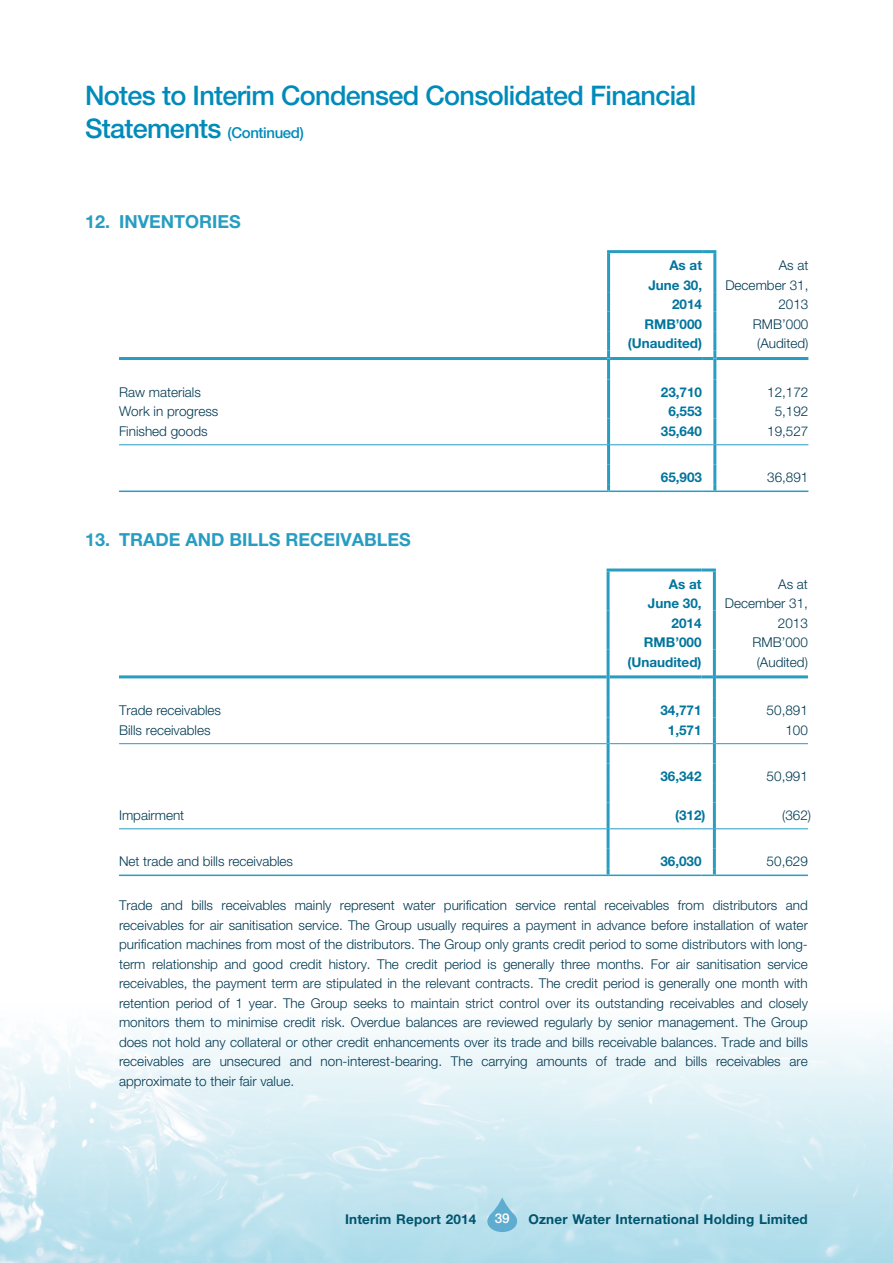
<style>
.page{position:relative;width:893px;height:1263px;background:#fff}
.page>*{position:absolute;margin:0;border:0;box-sizing:border-box;transform-origin:0 0}
.t1{font:500 27px "Helvetica Neue LT Std";letter-spacing:-.025em;color:#008bba}
.t2{font:700 18px "Helvetica Neue LT Std";color:#289dc2}
.t3{font:500 15px "Helvetica Neue LT Std";letter-spacing:-.025em;color:#008bba}
.t4{font:300 13.5px/19.5px "Helvetica Neue LT Std";color:#003952;text-align:right}
.t5{font:700 13.5px/19.5px "Helvetica Neue LT Std";color:#00759d;text-align:right}
.t6{font:700 13.5px "Helvetica Neue LT Std";letter-spacing:.01em;color:#00546d}
.t7{font:500 13.5px "Helvetica Neue LT Std";color:#fff}
.s1{font-size:27px}
</style>
<div class="page">
<img style="left:0;top:250px;width:893px;height:1013px">
<svg style="left:482px;top:1197px;width:40px;height:35px"></svg>
<hr style="left:119px;top:357px;width:488px;height:3px;background:#289dc2">
<hr style="left:610px;top:357px;width:92px;height:3px;background:#289dc2">
<hr style="left:716px;top:357px;width:92px;height:3px;background:#289dc2">
<hr style="left:119px;top:444px;width:488px;height:1px;background:#289dc2">
<hr style="left:610px;top:444px;width:92px;height:1px;background:#289dc2">
<hr style="left:716px;top:444px;width:92px;height:1px;background:#289dc2">
<hr style="left:119px;top:490px;width:490px;height:2px;background:#289dc2">
<hr style="left:609px;top:490px;width:93px;height:2px;background:#289dc2">
<hr style="left:715px;top:490px;width:93px;height:2px;background:#289dc2">
<hr style="left:607px;top:250px;width:95px;height:3px;background:#289dc2">
<hr style="left:702px;top:250px;width:14px;height:3px;background:#289dc2">
<hr style="left:607px;top:253px;width:3px;height:39px;background:#289dc2">
<hr style="left:607px;top:292px;width:3px;height:20px;background:#289dc2">
<hr style="left:607px;top:312px;width:3px;height:19px;background:#289dc2">
<hr style="left:607px;top:331px;width:3px;height:20px;background:#289dc2">
<svg style="left:607px;top:351px;width:3px;height:7px"></svg>
<hr style="left:607px;top:358px;width:3px;height:21px;background:#289dc2">
<hr style="left:607px;top:379px;width:3px;height:20px;background:#289dc2">
<hr style="left:607px;top:399px;width:3px;height:19px;background:#289dc2">
<hr style="left:607px;top:418px;width:3px;height:20px;background:#289dc2">
<svg style="left:607px;top:438px;width:3px;height:7px"></svg>
<hr style="left:607px;top:445px;width:3px;height:20px;background:#289dc2">
<hr style="left:607px;top:465px;width:3px;height:19px;background:#289dc2">
<svg style="left:607px;top:484px;width:3px;height:6px"></svg>
<hr style="left:713px;top:253px;width:3px;height:39px;background:#289dc2">
<hr style="left:713px;top:292px;width:3px;height:20px;background:#289dc2">
<hr style="left:713px;top:312px;width:3px;height:19px;background:#289dc2">
<hr style="left:713px;top:331px;width:3px;height:20px;background:#289dc2">
<svg style="left:702px;top:351px;width:14px;height:9px"></svg>
<hr style="left:713px;top:358px;width:3px;height:21px;background:#289dc2">
<hr style="left:713px;top:379px;width:3px;height:20px;background:#289dc2">
<hr style="left:713px;top:399px;width:3px;height:19px;background:#289dc2">
<hr style="left:713px;top:418px;width:3px;height:20px;background:#289dc2">
<svg style="left:702px;top:438px;width:14px;height:7px"></svg>
<hr style="left:713px;top:445px;width:3px;height:20px;background:#289dc2">
<hr style="left:713px;top:465px;width:3px;height:19px;background:#289dc2">
<svg style="left:702px;top:484px;width:14px;height:8px"></svg>
<hr style="left:119px;top:675px;width:488px;height:3px;background:#289dc2">
<hr style="left:610px;top:675px;width:92px;height:3px;background:#289dc2">
<hr style="left:716px;top:675px;width:92px;height:3px;background:#289dc2">
<hr style="left:119px;top:743px;width:488px;height:1px;background:#289dc2">
<hr style="left:610px;top:743px;width:92px;height:1px;background:#289dc2">
<hr style="left:716px;top:743px;width:92px;height:1px;background:#289dc2">
<hr style="left:119px;top:828px;width:488px;height:1px;background:#289dc2">
<hr style="left:610px;top:828px;width:92px;height:1px;background:#289dc2">
<hr style="left:716px;top:828px;width:92px;height:1px;background:#289dc2">
<hr style="left:119px;top:874px;width:489px;height:2px;background:#289dc2">
<hr style="left:608px;top:874px;width:94px;height:2px;background:#289dc2">
<hr style="left:714px;top:874px;width:94px;height:2px;background:#289dc2">
<hr style="left:607px;top:568px;width:95px;height:3px;background:#289dc2">
<hr style="left:702px;top:568px;width:14px;height:3px;background:#289dc2">
<hr style="left:607px;top:571px;width:3px;height:39px;background:#289dc2">
<hr style="left:607px;top:610px;width:3px;height:20px;background:#289dc2">
<hr style="left:607px;top:630px;width:3px;height:19px;background:#289dc2">
<hr style="left:607px;top:649px;width:3px;height:20px;background:#289dc2">
<svg style="left:607px;top:669px;width:3px;height:8px"></svg>
<hr style="left:607px;top:677px;width:3px;height:21px;background:#289dc2">
<hr style="left:607px;top:698px;width:3px;height:19px;background:#289dc2">
<hr style="left:607px;top:717px;width:3px;height:20px;background:#289dc2">
<svg style="left:607px;top:737px;width:3px;height:7px"></svg>
<hr style="left:607px;top:744px;width:3px;height:19px;background:#289dc2">
<hr style="left:607px;top:763px;width:3px;height:20px;background:#289dc2">
<hr style="left:607px;top:783px;width:3px;height:19px;background:#289dc2">
<hr style="left:607px;top:802px;width:3px;height:20px;background:#289dc2">
<svg style="left:607px;top:822px;width:3px;height:7px"></svg>
<hr style="left:607px;top:829px;width:3px;height:20px;background:#289dc2">
<hr style="left:607px;top:849px;width:3px;height:19px;background:#289dc2">
<svg style="left:607px;top:868px;width:3px;height:6px"></svg>
<hr style="left:713px;top:571px;width:3px;height:39px;background:#289dc2">
<hr style="left:713px;top:610px;width:3px;height:20px;background:#289dc2">
<hr style="left:713px;top:630px;width:3px;height:19px;background:#289dc2">
<hr style="left:713px;top:649px;width:3px;height:20px;background:#289dc2">
<svg style="left:702px;top:669px;width:14px;height:9px"></svg>
<hr style="left:713px;top:677px;width:3px;height:21px;background:#289dc2">
<hr style="left:713px;top:698px;width:3px;height:19px;background:#289dc2">
<hr style="left:713px;top:717px;width:3px;height:20px;background:#289dc2">
<svg style="left:702px;top:737px;width:14px;height:7px"></svg>
<hr style="left:713px;top:744px;width:3px;height:19px;background:#289dc2">
<hr style="left:713px;top:763px;width:3px;height:20px;background:#289dc2">
<hr style="left:713px;top:783px;width:3px;height:19px;background:#289dc2">
<hr style="left:713px;top:802px;width:3px;height:20px;background:#289dc2">
<svg style="left:702px;top:822px;width:14px;height:7px"></svg>
<hr style="left:713px;top:829px;width:3px;height:20px;background:#289dc2">
<hr style="left:713px;top:849px;width:3px;height:19px;background:#289dc2">
<svg style="left:702px;top:868px;width:14px;height:8px"></svg>
<h1 class="t1" style="left:85px;top:79px;width:613px">Notes to Interim Condensed Consolidated Financial</h1>
<p class="t3" style="left:85px;top:123px;width:220px"><span class="s1">Statements</span> (Continued)</p>
<p class="t2" style="left:85px;top:210px;width:157px">12. INVENTORIES</p>
<p class="t5" style="left:648px;top:255px;width:55px">As at<br>June 30,</p>
<p class="t4" style="left:725px;top:255px;width:85px">As at<br>December 31,</p>
<p class="t5" style="left:672px;top:294px;width:32px">2014</p>
<p class="t4" style="left:778px;top:294px;width:32px">2013</p>
<p class="t5" style="left:644px;top:314px;width:59px">RMB’000</p>
<p class="t4" style="left:753px;top:314px;width:57px">RMB’000</p>
<p class="t5" style="left:628px;top:333px;width:76px">(Unaudited)</p>
<p class="t4" style="left:757px;top:333px;width:53px">(Audited)</p>
<p class="t4" style="left:119px;top:382px;width:83px">Raw materials</p>
<p class="t5" style="left:661px;top:382px;width:43px">23,710</p>
<p class="t4" style="left:767px;top:382px;width:43px">12,172</p>
<p class="t4" style="left:119px;top:401px;width:101px">Work in progress</p>
<p class="t5" style="left:668px;top:401px;width:35px">6,553</p>
<p class="t4" style="left:775px;top:401px;width:35px">5,192</p>
<p class="t4" style="left:119px;top:421px;width:90px">Finished goods</p>
<p class="t5" style="left:661px;top:421px;width:43px">35,640</p>
<p class="t4" style="left:767px;top:421px;width:43px">19,527</p>
<p class="t5" style="left:661px;top:467px;width:43px">65,903</p>
<p class="t4" style="left:767px;top:467px;width:43px">36,891</p>
<p class="t2" style="left:85px;top:528px;width:327px">13. TRADE AND BILLS RECEIVABLES</p>
<p class="t5" style="left:648px;top:574px;width:55px">As at<br>June 30,</p>
<p class="t4" style="left:725px;top:574px;width:85px">As at<br>December 31,</p>
<p class="t5" style="left:672px;top:613px;width:32px">2014</p>
<p class="t4" style="left:778px;top:613px;width:32px">2013</p>
<p class="t5" style="left:644px;top:632px;width:59px">RMB’000</p>
<p class="t4" style="left:752px;top:632px;width:57px">RMB’000</p>
<p class="t5" style="left:627px;top:652px;width:76px">(Unaudited)</p>
<p class="t4" style="left:757px;top:652px;width:53px">(Audited)</p>
<p class="t4" style="left:119px;top:700px;width:104px">Trade receivables</p>
<p class="t5" style="left:660px;top:700px;width:43px">34,771</p>
<p class="t4" style="left:767px;top:700px;width:43px">50,891</p>
<p class="t4" style="left:119px;top:720px;width:93px">Bills receivables</p>
<p class="t5" style="left:668px;top:720px;width:35px">1,571</p>
<p class="t4" style="left:785px;top:720px;width:24px">100</p>
<p class="t5" style="left:660px;top:766px;width:43px">36,342</p>
<p class="t4" style="left:767px;top:766px;width:43px">50,991</p>
<p class="t4" style="left:119px;top:805px;width:67px">Impairment</p>
<p class="t5" style="left:675px;top:805px;width:32px">(312)</p>
<p class="t4" style="left:782px;top:805px;width:31px">(362)</p>
<p class="t4" style="left:119px;top:851px;width:176px">Net trade and bills receivables</p>
<p class="t5" style="left:660px;top:851px;width:43px">36,030</p>
<p class="t4" style="left:767px;top:851px;width:43px">50,629</p>
<p class="t4" style="left:119px;top:896px;width:690px;text-align:justify">Trade and bills receivables mainly represent water purification service rental receivables from distributors and receivables for air sanitisation service. The Group usually requires a payment in advance before installation of water purification machines from most of the distributors. The Group only grants credit period to some distributors with long&shy;term relationship and good credit history. The credit period is generally three months. For air sanitisation service receivables, the payment term are stipulated in the relevant contracts. The credit period is generally one month with retention period of 1 year. The Group seeks to maintain strict control over its outstanding receivables and closely monitors them to minimise credit risk. Overdue balances are reviewed regularly by senior management. The Group does not hold any collateral or other credit enhancements over its trade and bills receivable balances. Trade and bills receivables are unsecured and non-interest-bearing. The carrying amounts of trade and bills receivables are approximate to their fair value.</p>
<p class="t6" style="left:345px;top:1210px;width:133px">Interim Report 2014</p>
<p class="t7" style="left:495px;top:1210px;width:17px">39</p>
<p class="t6" style="left:528px;top:1210px;width:281px">Ozner Water International Holding Limited</p>
</div>
